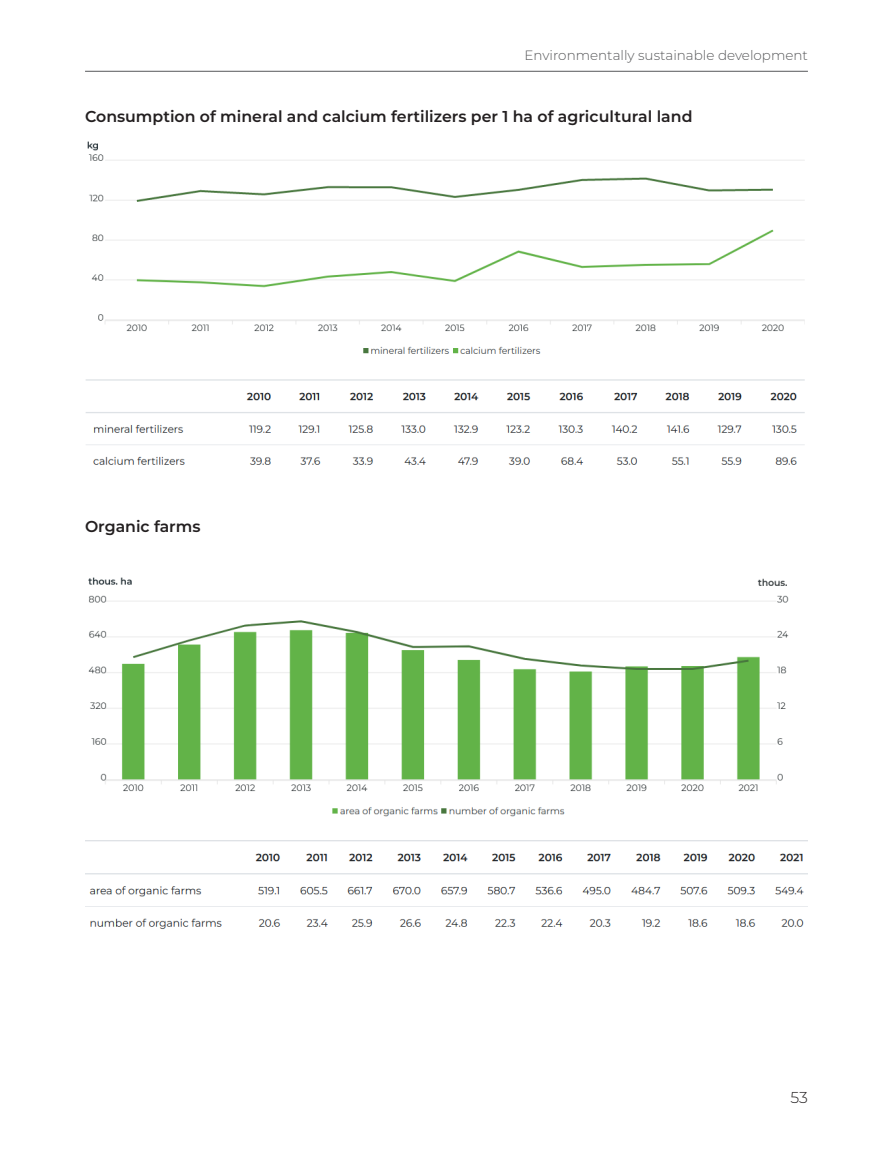
<style>
.page{position:relative;width:893px;height:1149px;background:#fff}
.page>*{position:absolute;margin:0;border:0;box-sizing:border-box;transform-origin:0 0}
.wykres{font:600 15.75px "Montserrat";color:#231f20}
.t1{font:300 15.75px "Montserrat";color:#231f20}
.t2{font:300 13.5px "Montserrat";color:#57585a}
</style>
<div class="page">
<hr style="left:85px;top:71px;width:723px;height:1px;background:#57585a">
<img style="left:85px;top:141px;width:720px;height:324px">
<img style="left:85px;top:577px;width:723px;height:352px">
<p class="t2" style="left:525px;top:46px;width:285px">Environmentally sustainable development</p>
<p class="wykres" style="left:85px;top:105px;width:609px">Consumption of mineral and calcium fertilizers per 1 ha of agricultural land</p>
<p class="wykres" style="left:85px;top:515px;width:117px">Organic farms</p>
<p class="t1" style="left:790px;top:1085px;width:19px">53</p>
</div>
